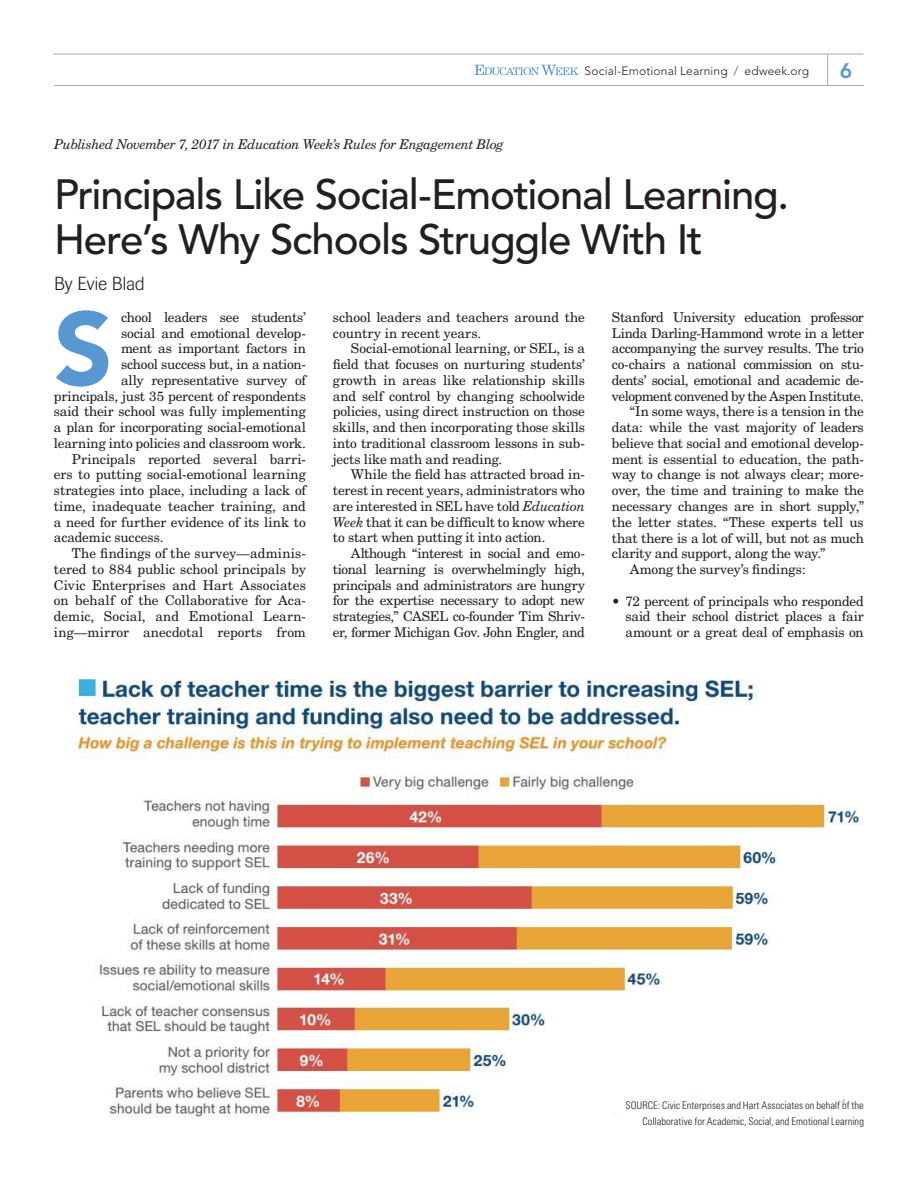
<style>
.page{position:relative;width:918px;height:1188px;background:#fff}
.page>*{position:absolute;margin:0;border:0;box-sizing:border-box;transform-origin:0 0}
.t1{font:900 102.45px "Avenir";color:#5897d1}
.t2{font:500 42px/45px "Avenir";letter-spacing:-.03em;color:#231f20}
.t3{font:800 21px "Avenir";color:#5897d1}
.t4{font:300 18.75px "Imago";color:#231f20}
.t5{font:13.5px/15.8px "New Century Schlbk";letter-spacing:-.01em;color:#231f20;text-align:justify}
.t6{font:13.5px "New Century Schlbk";letter-spacing:-.035em;color:#231f20}
.t7{font:italic 13.5px "New Century Schlbk";letter-spacing:-.03em;color:#231f20}
.t8{font:13.5px "New Century Schlbk";letter-spacing:-.04em;color:#231f20}
.t9{font:13.5px "New Century Schlbk";letter-spacing:.01em;color:#231f20}
.t10{font:300 12px "Avenir";letter-spacing:.015em;color:#231f20}
.t11{font:300 condensed 10.5px/15.8px "Univers";color:#231f20;text-align:right}
.s1{font-weight:800;color:#5897d1}
.s2{font-style:italic}
</style>
<div class="page">
<hr style="left:53px;top:54px;width:810px;height:1px;background:#a8a9ad">
<hr style="left:54px;top:85px;width:810px;height:1px;background:#a8a9ad">
<svg style="left:474px;top:65px;width:104px;height:10px"></svg>
<hr style="left:827px;top:54px;width:1px;height:31px;background:#a8a9ad">
<img style="left:74px;top:678px;width:788px;height:440px">
<p class="t10" style="left:584px;top:64px;width:226px">Social-Emotional Learning <span class="s1">/</span> edweek.org</p>
<h3 class="t3" style="left:840px;top:58px;width:14px">6</h3>
<p class="t7" style="left:54px;top:136px;width:451px">Published November 7, 2017 in Education Week’s Rules for Engagement Blog</p>
<h2 class="t2" style="left:54px;top:173px;width:737px">Principals Like Social-Emotional Learning.<br>Here’s Why Schools Struggle With It</h2>
<h3 class="t4" style="left:54px;top:273px;width:92px">By Evie Blad</h3>
<h1 class="t1" style="left:54px;top:287px;width:54px">S</h1>
<p class="t5" style="left:121px;top:309px;width:186px">chool leaders see students’</p>
<p class="t5" style="left:333px;top:309px;width:253px">school leaders and teachers around the country in recent years.</p>
<p class="t5" style="left:333px;top:341px;width:254px;text-indent:18px">Social-emotional learning, or SEL, is a field that focuses on nurturing students’ growth in areas like relationship skills and self control by changing schoolwide policies, using direct instruction on those skills, and then incorporating those skills into traditional classroom lessons in sub&shy;jects like math and reading.</p>
<p class="t5" style="left:333px;top:467px;width:254px;text-indent:18px">While the field has attracted broad in&shy;terest in recent years, administrators who are interested in SEL have told <span class="s2">Education Week</span> that it can be difficult to know where to start when putting it into action.</p>
<p class="t5" style="left:333px;top:545px;width:254px;text-indent:18px">Although “interest in social and emo&shy;tional learning is overwhelmingly high, principals and administrators are hungry for the expertise necessary to adopt new strategies,” CASEL co-founder Tim Shriv&shy;er, former Michigan Gov. John Engler, and</p>
<p class="t6" style="left:612px;top:309px;width:253px">Stanford University education professor</p>
<p class="t5" style="left:612px;top:325px;width:254px">Linda Darling-Hammond wrote in a letter</p>
<p class="t5" style="left:612px;top:341px;width:253px">accompanying the survey results. The trio</p>
<p class="t5" style="left:612px;top:357px;width:254px">co-chairs a national commission on stu-</p>
<p class="t6" style="left:612px;top:372px;width:254px">dents’ social, emotional and academic de-</p>
<p class="t8" style="left:612px;top:388px;width:253px">velopment convened by the Aspen Institute.</p>
<p class="t5" style="left:630px;top:404px;width:235px">“In some ways, there is a tension in the</p>
<p class="t5" style="left:612px;top:420px;width:253px">data: while the vast majority of leaders</p>
<p class="t5" style="left:612px;top:435px;width:254px">believe that social and emotional develop-</p>
<p class="t5" style="left:612px;top:451px;width:254px">ment is essential to education, the path-</p>
<p class="t5" style="left:612px;top:467px;width:254px">way to change is not always clear; more-</p>
<p class="t5" style="left:612px;top:483px;width:254px">over, the time and training to make the</p>
<p class="t5" style="left:612px;top:498px;width:253px">necessary changes are in short supply,”</p>
<p class="t5" style="left:612px;top:514px;width:253px">the letter states. “These experts tell us</p>
<p class="t5" style="left:612px;top:530px;width:254px">that there is a lot of will, but not as much</p>
<p class="t5" style="left:612px;top:546px;width:215px">clarity and support, along the way.”</p>
<p class="t5" style="left:630px;top:561px;width:177px">Among the survey’s findings:</p>
<p class="t5" style="left:625px;top:593px;width:240px;text-indent:-14px">• 72 percent of principals who responded said their school district places a fair amount or a great deal of emphasis on</p>
<p class="t5" style="left:121px;top:325px;width:186px">social and emotional develop-</p>
<p class="t5" style="left:121px;top:341px;width:187px">ment as important factors in</p>
<p class="t5" style="left:121px;top:356px;width:186px">school success but, in a nation-</p>
<p class="t5" style="left:121px;top:372px;width:186px">ally representative survey of</p>
<p class="t5" style="left:54px;top:388px;width:253px">principals, just 35 percent of respondents</p>
<p class="t5" style="left:54px;top:404px;width:253px">said their school was fully implementing</p>
<p class="t5" style="left:54px;top:419px;width:254px">a plan for incorporating social-emotional</p>
<p class="t5" style="left:54px;top:435px;width:253px">learning into policies and classroom work.</p>
<p class="t5" style="left:72px;top:451px;width:235px">Principals reported several barri-</p>
<p class="t5" style="left:54px;top:467px;width:253px">ers to putting social-emotional learning</p>
<p class="t5" style="left:54px;top:482px;width:254px">strategies into place, including a lack of</p>
<p class="t5" style="left:54px;top:498px;width:253px">time, inadequate teacher training, and</p>
<p class="t5" style="left:54px;top:514px;width:253px">a need for further evidence of its link to</p>
<p class="t5" style="left:54px;top:530px;width:111px">academic success.</p>
<p class="t9" style="left:72px;top:545px;width:235px">The findings of the survey—adminis-</p>
<p class="t5" style="left:54px;top:561px;width:254px">tered to 884 public school principals by</p>
<p class="t5" style="left:54px;top:577px;width:253px">Civic Enterprises and Hart Associates</p>
<p class="t5" style="left:54px;top:593px;width:254px">on behalf of the Collaborative for Aca-</p>
<p class="t5" style="left:54px;top:608px;width:254px">demic, Social, and Emotional Learn-</p>
<p class="t5" style="left:54px;top:624px;width:253px">ing—mirror anecdotal reports from</p>
<p class="t11" style="left:625px;top:1098px;width:240px">Source: Civic Enterprises and Hart Associates on behalf of the<br>Collaborative for Academic, Social, and Emotional Learning</p>
</div>
